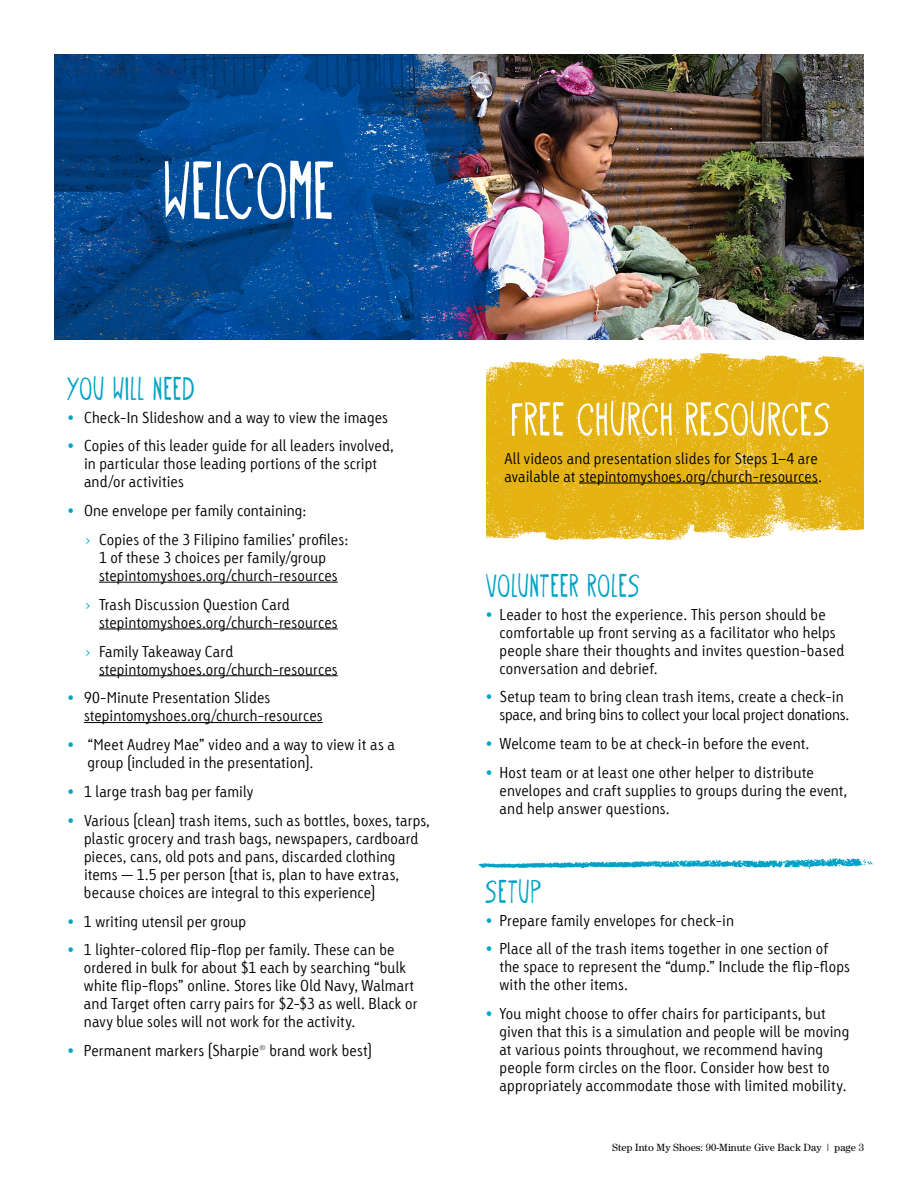
<style>
.page{position:relative;width:918px;height:1188px;background:#fff}
.page>*{position:absolute;margin:0;border:0;box-sizing:border-box;transform-origin:0 0}
.t1{font:90px "Oyster";letter-spacing:.01em;color:#fff}
.t2{font:52.35px "Oyster";letter-spacing:.02em;color:#fff}
.t3{font:36px "Oyster";letter-spacing:.025em;color:#00a3c6}
.t4{font:300 15px/18px "Tetria LT Com";letter-spacing:.01em;color:#000}
.t5{font:10.5px "Century Std";color:#000}
.s1{color:#00a3c6}
</style>
<div class="page">
<hr style="left:99px;top:582px;width:239px;height:1px;background:#000">
<hr style="left:99px;top:629px;width:239px;height:1px;background:#000">
<hr style="left:99px;top:675px;width:239px;height:1px;background:#000">
<hr style="left:84px;top:722px;width:239px;height:1px;background:#000">
<img style="left:499px;top:54px;width:365px;height:285px">
<img style="left:478px;top:858px;width:395px;height:11px">
<img style="left:54px;top:54px;width:445px;height:285px">
<img style="left:486px;top:354px;width:378px;height:187px">
<hr style="left:579px;top:483px;width:239px;height:1px;background:#000">
<h1 class="t1" style="left:165px;top:140px;width:173px">WELCOME</h1>
<h3 class="t3" style="left:68px;top:368px;width:129px">YOU WILL NEED</h3>
<p class="t4" style="left:68px;top:408px;width:322px"><span class="s1">•</span> Check-In Slideshow and a way to view the images</p>
<p class="t4" style="left:84px;top:437px;width:311px;text-indent:-16px"><span class="s1">•</span> Copies of this leader guide for all leaders involved, in particular those leading portions of the script and/or activities</p>
<p class="t4" style="left:84px;top:496px;width:266px;line-height:28.8px;text-indent:-16px"><span class="s1">•</span> One envelope per family containing:<br><span class="s1">&gt;</span> Copies of the 3 Filipino families’ profiles:</p>
<p class="t4" style="left:99px;top:549px;width:240px">1 of these 3 choices per family/group stepintomyshoes.org/church-resources</p>
<p class="t4" style="left:99px;top:595px;width:240px;text-indent:-15px"><span class="s1">&gt;</span> Trash Discussion Question Card stepintomyshoes.org/church-resources</p>
<p class="t4" style="left:99px;top:642px;width:240px;text-indent:-15px"><span class="s1">&gt;</span> Family Takeaway Card stepintomyshoes.org/church-resources</p>
<p class="t4" style="left:84px;top:689px;width:240px;text-indent:-16px"><span class="s1">•</span> 90-Minute Presentation Slides stepintomyshoes.org/church-resources</p>
<p class="t4" style="left:88px;top:736px;width:309px;text-indent:-20px"><span class="s1">•</span> “Meet Audrey Mae” video and a way to view it as a group (included in the presentation).</p>
<p class="t4" style="left:68px;top:783px;width:187px"><span class="s1">•</span> 1 large trash bag per family</p>
<p class="t4" style="left:84px;top:811px;width:347px;text-indent:-16px"><span class="s1">•</span> Various (clean) trash items, such as bottles, boxes, tarps, plastic grocery and trash bags, newspapers, cardboard pieces, cans, old pots and pans, discarded clothing items—1.5 per person (that is, plan to have extras, because choices are integral to this experience)</p>
<p class="t4" style="left:67px;top:912px;width:180px"><span class="s1">•</span> 1 writing utensil per group</p>
<p class="t4" style="left:84px;top:941px;width:335px;text-indent:-16px"><span class="s1">•</span> 1 lighter-colored flip-flop per family. These can be ordered in bulk for about $1 each by searching “bulk white flip-flops” online. Stores like Old Navy, Walmart and Target often carry pairs for $2-$3 as well. Black or navy blue soles will not work for the activity.</p>
<p class="t4" style="left:67px;top:1042px;width:306px"><span class="s1">•</span> Permanent markers (Sharpie® brand work best)</p>
<h2 class="t2" style="left:512px;top:390px;width:321px">FREE CHURCH RESOURCES</h2>
<p class="t4" style="left:505px;top:449px;width:319px">All videos and presentation slides for Steps 1–4 are available at stepintomyshoes.org/church-resources.</p>
<h3 class="t3" style="left:486px;top:565px;width:156px">VOLUNTEER ROLES</h3>
<p class="t4" style="left:499px;top:605px;width:346px;text-indent:-14px"><span class="s1">•</span> Leader to host the experience. This person should be comfortable up front serving as a facilitator who helps people share their thoughts and invites question-based conversation and debrief.</p>
<p class="t4" style="left:499px;top:688px;width:351px;text-indent:-14px"><span class="s1">•</span> Setup team to bring clean trash items, create a check-in space, and bring bins to collect your local project donations.</p>
<p class="t4" style="left:486px;top:735px;width:325px"><span class="s1">•</span> Welcome team to be at check-in before the event.</p>
<p class="t4" style="left:499px;top:764px;width:349px;text-indent:-14px"><span class="s1">•</span> Host team or at least one other helper to distribute envelopes and craft supplies to groups during the event, and help answer questions.</p>
<h3 class="t3" style="left:486px;top:871px;width:57px">SETUP</h3>
<p class="t4" style="left:486px;top:911px;width:250px"><span class="s1">•</span> Prepare family envelopes for check-in</p>
<p class="t4" style="left:499px;top:940px;width:352px;text-indent:-14px"><span class="s1">•</span> Place all of the trash items together in one section of the space to represent the “dump.” Include the flip-flops with the other items.</p>
<p class="t4" style="left:499px;top:1005px;width:351px;text-indent:-14px"><span class="s1">•</span> You might choose to offer chairs for participants, but given that this is a simulation and people will be moving at various points throughout, we recommend having people form circles on the floor. Consider how best to appropriately accommodate those with limited mobility.</p>
<p class="t5" style="left:612px;top:1142px;width:253px">Step Into My Shoes: 90-Minute Give Back Day | page 3</p>
</div>
